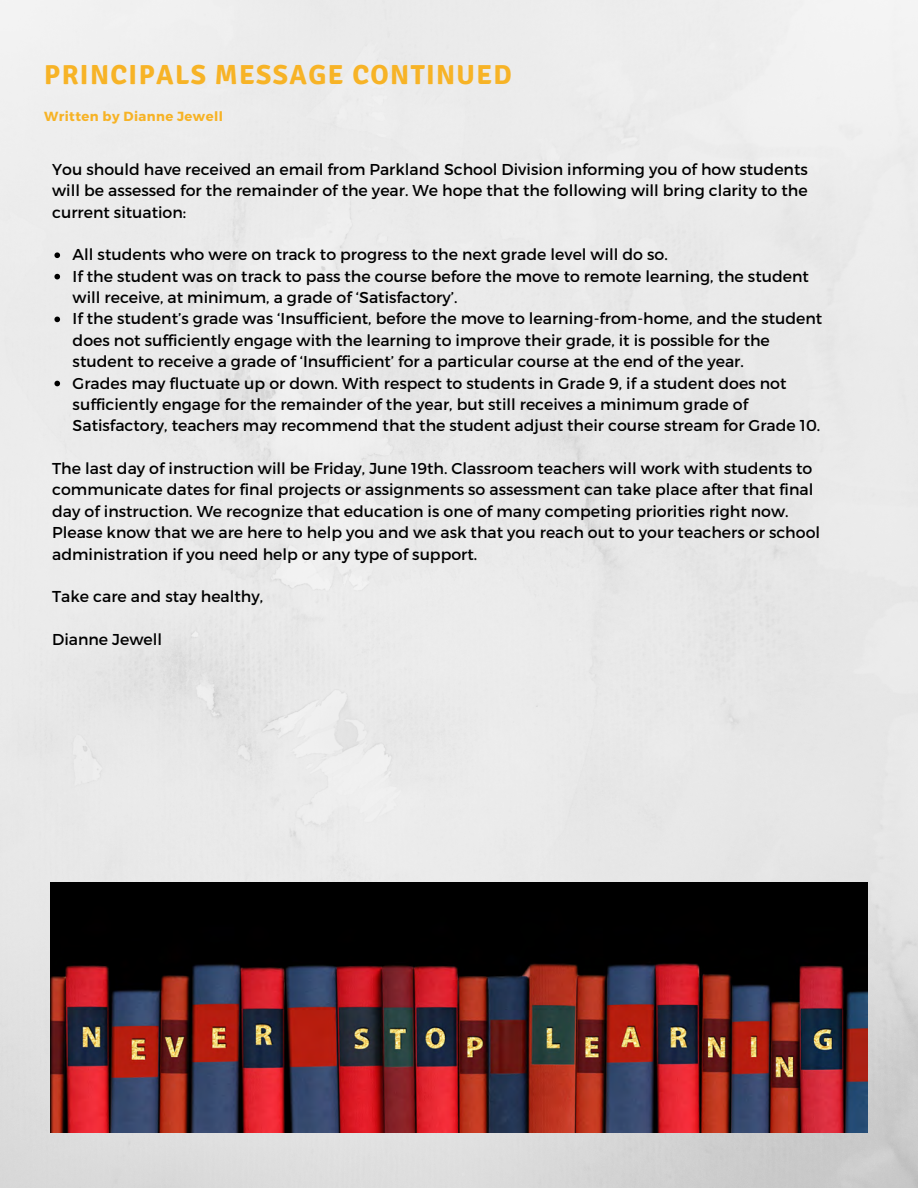
<style>
.page{position:relative;width:918px;height:1188px;background:#fff}
.page>*{position:absolute;margin:0;border:0;box-sizing:border-box;transform-origin:0 0}
.t1{font:700 27.45px "Signika";letter-spacing:.05em;color:#f7b326}
.t2{font:15.75px/21.3px "Montserrat";color:#000}
.t3{font:700 13.2px "Montserrat";letter-spacing:.03em;color:#f7b326}
</style>
<div class="page">
<img style="left:0;top:0;width:918px;height:1188px">
<svg style="left:54px;top:252px;width:6px;height:6px"></svg>
<svg style="left:54px;top:274px;width:6px;height:5px"></svg>
<svg style="left:54px;top:317px;width:6px;height:5px"></svg>
<svg style="left:54px;top:381px;width:6px;height:5px"></svg>
<img style="left:50px;top:882px;width:817px;height:251px">
<h1 class="t1" style="left:44px;top:59px;width:469px">PRINCIPALS MESSAGE CONTINUED</h1>
<p class="t3" style="left:44px;top:108px;width:180px">Written by Dianne Jewell</p>
<p class="t2" style="left:52px;top:158px;width:757px;text-align:justify">You should have received an email from Parkland School Division informing you of how students will be assessed for the remainder of the year. We hope that the following will bring clarity to the current situation:</p>
<p class="t2" style="left:73px;top:243px;width:751px">All students who were on track to progress to the next grade level will do so.<br>If the student was on track to pass the course before the move to remote learning, the student will receive, at minimum, a grade of ‘Satisfactory’.<br>If the student’s grade was ‘Insufficient, before the move to learning-from-home, and the student does not sufficiently engage with the learning to improve their grade, it is possible for the student to receive a grade of ‘Insufficient’ for a particular course at the end of the year.<br>Grades may fluctuate up or down. With respect to students in Grade 9, if a student does not sufficiently engage for the remainder of the year, but still receives a minimum grade of Satisfactory, teachers may recommend that the student adjust their course stream for Grade 10.</p>
<p class="t2" style="left:52px;top:457px;width:769px">The last day of instruction will be Friday, June 19th. Classroom teachers will work with students to communicate dates for final projects or assignments so assessment can take place after that final day of instruction. We recognize that education is one of many competing priorities right now.<br>Please know that we are here to help you and we ask that you reach out to your teachers or school administration if you need help or any type of support.</p>
<p class="t2" style="left:52px;top:585px;width:212px">Take care and stay healthy,</p>
<p class="t2" style="left:52px;top:628px;width:111px">Dianne Jewell</p>
</div>
